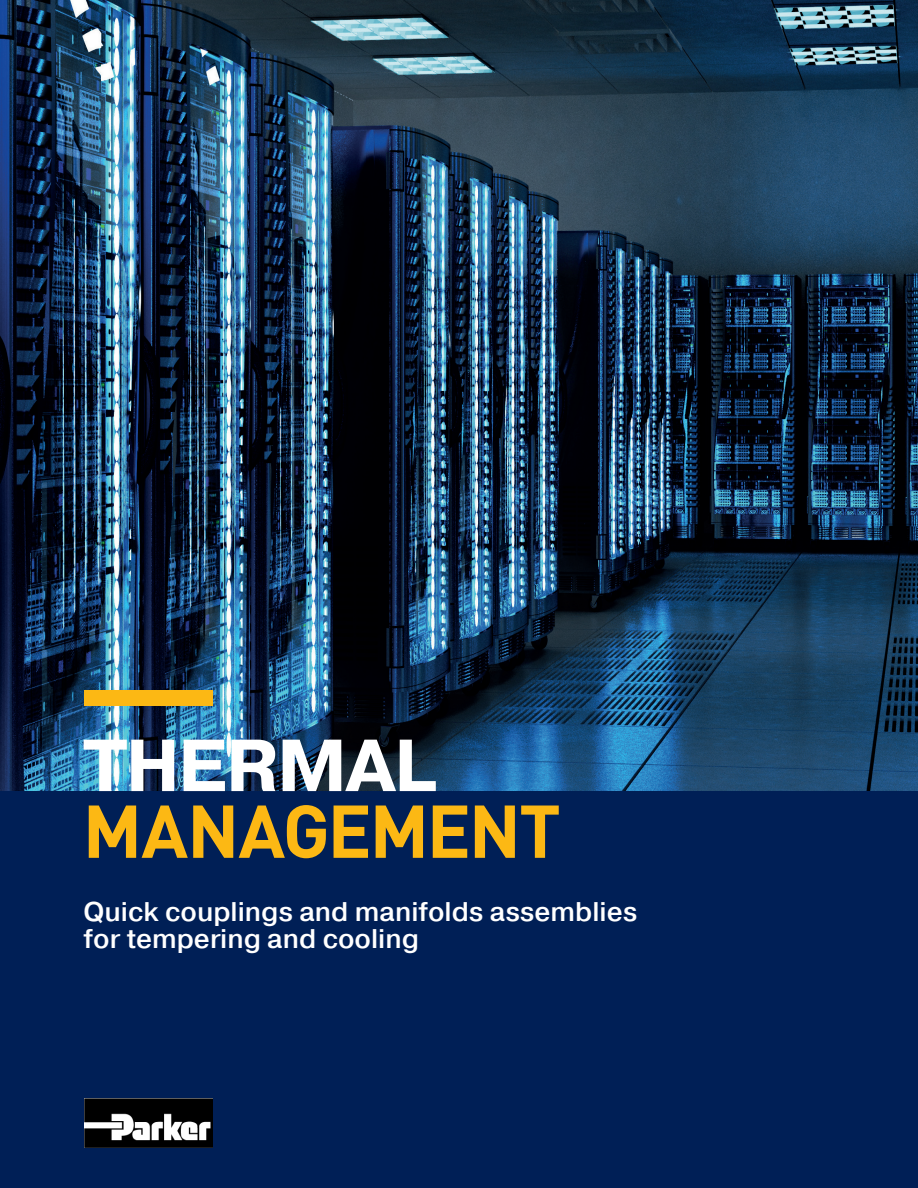
<style>
.page{position:relative;width:918px;height:1188px;background:#fff}
.page>*{position:absolute;margin:0;border:0;box-sizing:border-box;transform-origin:0 0}
.t1{font:700 73.5px "DINOT";letter-spacing:-.025em;color:#fcb814}
.t2{font:700 73.5px "Pragmatica";letter-spacing:-.02em;color:#fff}
.t3{font:500 27px/27px "Pragmatica";color:#fff}
</style>
<div class="page">
<div style="left:0;top:788px;width:918px;height:400px;background:#001f56"></div>
<img style="left:0;top:0;width:918px;height:791px">
<div style="left:84px;top:691px;width:129px;height:15px;background:#fcb814"></div>
<img style="left:85px;top:1099px;width:128px;height:48px">
<p class="t2" style="left:83px;top:718px;width:356px">THERMAL</p>
<p class="t1" style="left:83px;top:781px;width:480px">MANAGEMENT</p>
<p class="t3" style="left:84px;top:897px;width:555px">Quick couplings and manifolds assemblies for tempering and cooling</p>
</div>
